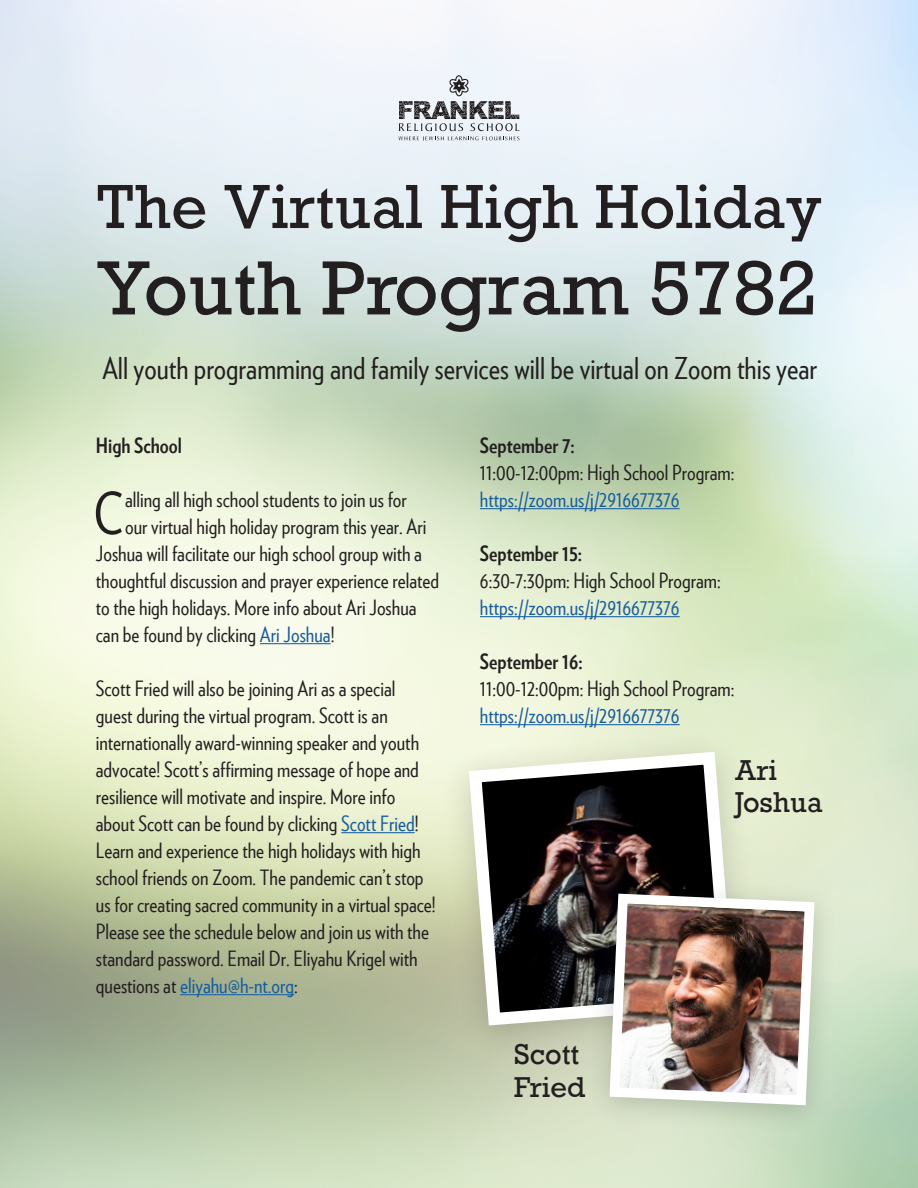
<style>
.page{position:relative;width:918px;height:1188px;background:#fff}
.page>*{position:absolute;margin:0;border:0;box-sizing:border-box;transform-origin:0 0}
.t1{font:72px "Rockwell";color:#231f20}
.t2{font:58.5px "Rockwell";color:#231f20}
.t3{font:57.9px "Verlag Condensed";color:#231f20}
.t4{font:30px "Verlag Condensed";color:#231f20}
.t5{font:27px "Rockwell";color:#231f20}
.t6{font:21px/27px "Verlag Condensed";color:#231f20}
.t7{font:21px "Verlag Condensed";color:#175d9e}
.t8{font:700 21px "Verlag Condensed";color:#231f20}
.s1{color:#175d9e}
</style>
<div class="page">
<svg style="left:399px;top:75px;width:121px;height:66px"></svg>
<hr style="left:260px;top:643px;width:71px;height:1px;background:#175d9e">
<hr style="left:341px;top:832px;width:74px;height:1px;background:#175d9e">
<hr style="left:180px;top:994px;width:114px;height:1px;background:#175d9e">
<hr style="left:480px;top:508px;width:200px;height:1px;background:#175d9e">
<hr style="left:480px;top:616px;width:200px;height:1px;background:#175d9e">
<hr style="left:480px;top:724px;width:200px;height:1px;background:#175d9e">
<div style="left:440px;top:729px;width:324px;height:332px;background:#231f20;opacity:.19"></div>
<svg style="left:462px;top:745px;width:279px;height:287px;background:#66645e"></svg>
<div style="left:586px;top:876px;width:252px;height:258px;background:#231f20;opacity:.19"></div>
<img style="left:604px;top:889px;width:216px;height:221px">
<p class="t2" style="left:96px;top:171px;width:728px">The Virtual High Holiday</p>
<p class="t1" style="left:96px;top:244px;width:724px">Youth Program 5782</p>
<p class="t4" style="left:102px;top:347px;width:716px">All youth programming and family services will be virtual on Zoom this year</p>
<p class="t8" style="left:96px;top:430px;width:88px">High School</p>
<p class="t3" style="left:93px;top:473px;width:31px">C</p>
<p class="t6" style="left:125px;top:485px;width:283px">alling all high school students to join us for</p>
<p class="t6" style="left:125px;top:512px;width:303px">our virtual high holiday program this year. Ari</p>
<p class="t6" style="left:96px;top:539px;width:328px">Joshua will facilitate our high school group with a</p>
<p class="t6" style="left:96px;top:566px;width:345px">thoughtful discussion and prayer experience related</p>
<p class="t6" style="left:96px;top:593px;width:322px">to the high holidays. More info about Ari Joshua</p>
<p class="t6" style="left:96px;top:620px;width:240px">can be found by clicking <span class="s1">Ari Joshua</span>!</p>
<p class="t6" style="left:96px;top:674px;width:341px">Scott Fried will also be joining Ari as a special guest during the virtual program. Scott is an internationally award-winning speaker and youth advocate! Scott’s affirming message of hope and resilience will motivate and inspire. More info about Scott can be found by clicking <span class="s1">Scott Fried</span>!<br>Learn and experience the high holidays with high school friends on Zoom. The pandemic can’t stop us for creating sacred community in a virtual space!<br>Please see the schedule below and join us with the standard password. Email Dr. Eliyahu Krigel with questions at <span class="s1">eliyahu@h-nt.org</span>:</p>
<p class="t8" style="left:480px;top:430px;width:96px">September 7:</p>
<p class="t6" style="left:480px;top:458px;width:256px">11:00-12:00pm: High School Program:</p>
<p class="t7" style="left:480px;top:485px;width:201px">https://zoom.us/j/2916677376</p>
<p class="t8" style="left:480px;top:538px;width:104px">September 15:</p>
<p class="t6" style="left:480px;top:566px;width:242px">6:30-7:30pm: High School Program:</p>
<p class="t7" style="left:480px;top:593px;width:201px">https://zoom.us/j/2916677376</p>
<p class="t8" style="left:480px;top:646px;width:104px">September 16:</p>
<p class="t6" style="left:480px;top:674px;width:256px">11:00-12:00pm: High School Program:</p>
<p class="t7" style="left:480px;top:701px;width:201px">https://zoom.us/j/2916677376</p>
<p class="t5" style="left:514px;top:1038px;width:67px">Scott</p>
<p class="t5" style="left:514px;top:1070px;width:73px">Fried</p>
<p class="t5" style="left:735px;top:753px;width:44px">Ari</p>
<p class="t5" style="left:735px;top:786px;width:89px">Joshua</p>
</div>
